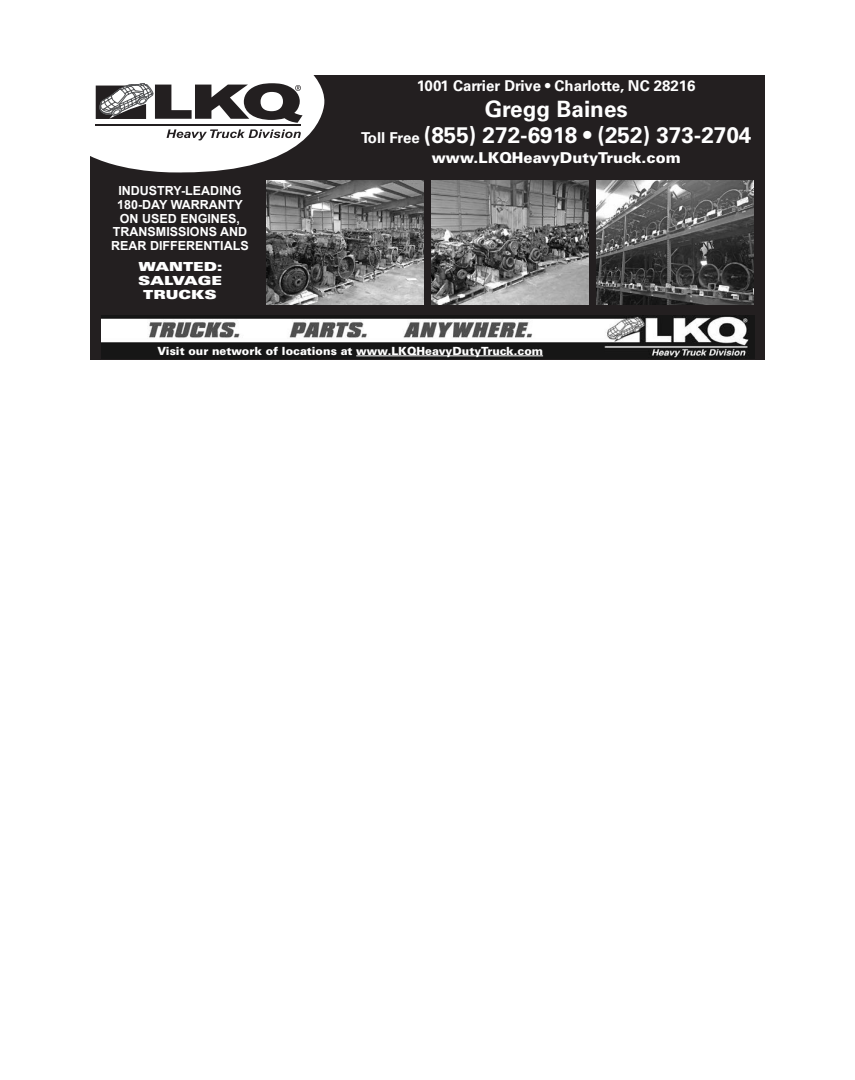
<style>
.page{position:relative;width:855px;height:1080px;background:#fff}
.page>*{position:absolute;margin:0;border:0;box-sizing:border-box;transform-origin:0 0}
.t1{font:700 22.5px/26.2px "Univers";color:#fff;text-align:center}
.t2{font:700 15px "Univers";color:#fff}
.t3{font:900 15px "Univers";color:#fff}
.t4{font:700 12.5px/13.8px "Arial";color:#fff;text-align:center}
.t5{font:900 expanded 12.5px/13.8px "Univers";color:#fff;text-align:center}
.t6{font:900 11.25px "Univers";color:#fff}
.s1{font-size:15px}
</style>
<div class="page">
<div style="left:90px;top:75px;width:675px;height:285px;background:#231f20"></div>
<svg style="left:90px;top:75px;width:235px;height:98px"></svg>
<img style="left:101px;top:316px;width:654px;height:43px">
<hr style="left:356px;top:356px;width:187px;height:1px;background:#fff">
<img style="left:266px;top:180px;width:158px;height:124px">
<img style="left:431px;top:180px;width:158px;height:124px">
<img style="left:596px;top:180px;width:158px;height:124px">
<p class="t4" style="left:111px;top:184px;width:139px">INDUSTRY-LEADING<br>180-DAY WARRANTY<br>ON USED ENGINES,<br>TRANSMISSIONS AND<br>REAR DIFFERENTIALS</p>
<p class="t5" style="left:138px;top:260px;width:86px">WANTED:<br>SALVAGE<br>TRUCKS</p>
<p class="t2" style="left:417px;top:77px;width:280px">1001 Carrier Drive • Charlotte, NC 28216</p>
<h1 class="t1" style="left:361px;top:96px;width:392px">Gregg Baines<br><span class="s1">Toll Free</span> (855) 272-6918 • (252) 373-2704</h1>
<p class="t3" style="left:432px;top:149px;width:251px">www.LKQHeavyDutyTruck.com</p>
<p class="t6" style="left:157px;top:344px;width:387px">Visit our network of locations at www.LKQHeavyDutyTruck.com</p>
</div>
